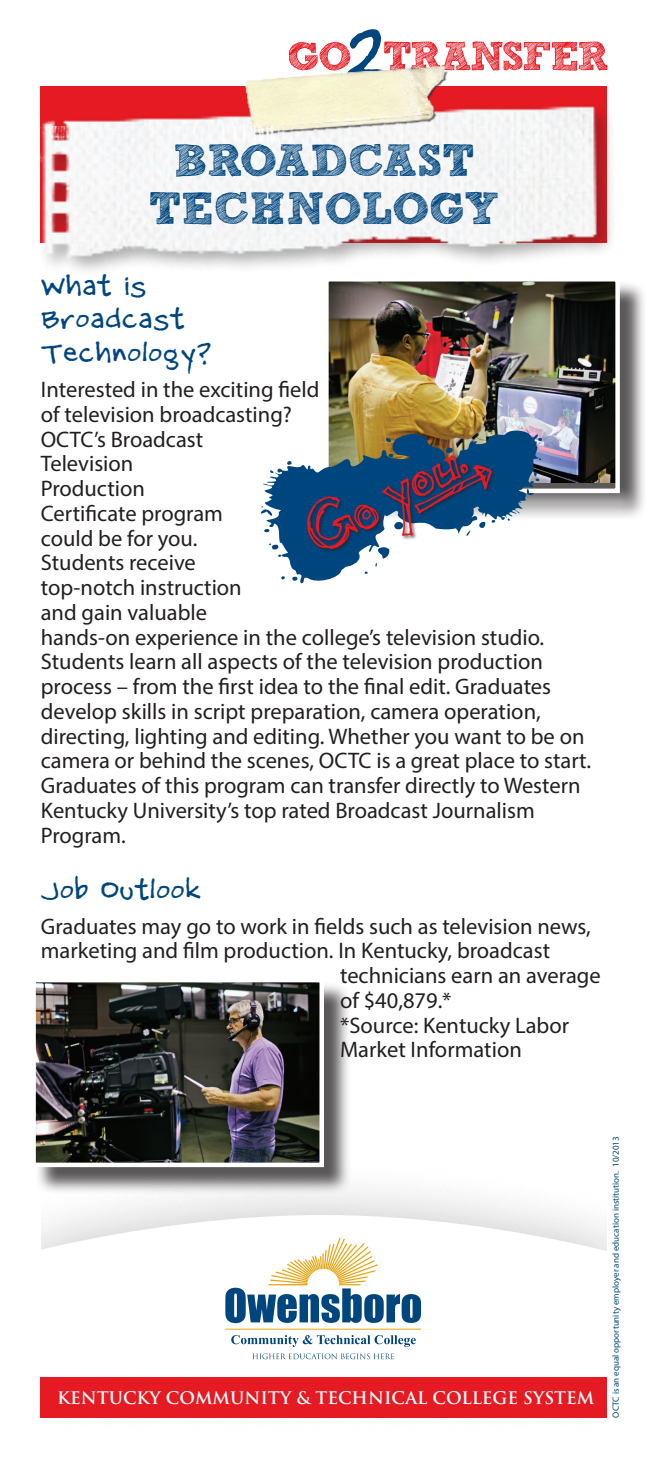
<style>
.page{position:relative;width:648px;height:1458px;background:#fff}
.page>*{position:absolute;margin:0;border:0;box-sizing:border-box;transform-origin:0 0}
.t1{font:45px/47.2px "Sketch Rockwell";color:#00467e;text-align:center}
.t2{font:29.25px/33.8px "Matt B";color:#00467e}
.t3{font:22.5px/24.8px "Myriad Pro";color:#231f20}
.t4{font:700 16.88px "Trajan Pro";color:#fff}
.t5{font:9px "Myriad Pro";color:#00467e}
</style>
<div class="page">
<div style="left:40px;top:87px;width:568px;height:156px;background:#e51a23"></div>
<img style="left:40px;top:93px;width:568px;height:177px">
<div style="left:0;top:1156px;width:648px;height:281px;background:#1a1c21;opacity:.25"></div>
<svg style="left:40px;top:1215px;width:568px;height:162px"></svg>
<div style="left:0;top:1134px;width:40px;height:324px;background:#fff"></div>
<div style="left:608px;top:1134px;width:40px;height:324px;background:#fff"></div>
<div style="left:40px;top:1377px;width:568px;height:41px;background:#e51a23"></div>
<svg style="left:289px;top:29px;width:318px;height:42px"></svg>
<img style="left:234px;top:55px;width:220px;height:82px">
<hr style="left:225px;top:1329px;width:196px;height:1px;background:#e7a512">
<svg style="left:252px;top:1353px;width:142px;height:6px"></svg>
<svg style="left:225px;top:1238px;width:196px;height:85px"></svg>
<svg style="left:231px;top:1335px;width:185px;height:12px"></svg>
<img style="left:41px;top:127px;width:302px;height:94px">
<div style="left:328px;top:280px;width:319px;height:241px;background:#231f20;opacity:.75"></div>
<img style="left:329px;top:282px;width:286px;height:201px">
<div style="left:324px;top:277px;width:296px;height:216px;border:4px solid #fff"></div>
<svg style="left:260px;top:428px;width:283px;height:156px"></svg>
<div style="left:305px;top:454px;width:192px;height:100px;background:#231f20;opacity:.66"></div>
<svg style="left:307px;top:455px;width:185px;height:94px"></svg>
<div style="left:35px;top:981px;width:317px;height:214px;background:#231f20;opacity:.75"></div>
<img style="left:36px;top:983px;width:283px;height:179px">
<div style="left:31px;top:978px;width:293px;height:189px;border:4px solid #fff"></div>
<h1 class="t1" style="left:149px;top:139px;width:352px">BROADCAST<br>TECHNOLOGY</h1>
<h2 class="t2" style="left:41px;top:272px;width:173px">What is<br>Broadcast<br>Technology?</h2>
<p class="t3" style="left:41px;top:377px;width:552px">Interested in the exciting field<br>of television broadcasting?<br>OCTC’s Broadcast<br>Television<br>Production<br>Certificate program<br>could be for you.<br>Students receive<br>top-notch instruction<br>and gain valuable<br>hands-on experience in the college’s television studio.<br>Students learn all aspects of the television production process – from the first idea to the final edit. Graduates develop skills in script preparation, camera operation, directing, lighting and editing. Whether you want to be on camera or behind the scenes, OCTC is a great place to start.<br>Graduates of this program can transfer directly to Western Kentucky University’s top rated Broadcast Journalism Program.</p>
<h2 class="t2" style="left:41px;top:876px;width:163px">Job Outlook</h2>
<p class="t3" style="left:41px;top:913px;width:552px">Graduates may go to work in fields such as television news,</p>
<p class="t3" style="left:41px;top:938px;width:511px">marketing and film production. In Kentucky, broadcast</p>
<p class="t3" style="left:340px;top:963px;width:262px">technicians earn an average</p>
<p class="t3" style="left:340px;top:988px;width:113px">of $40,879.*</p>
<p class="t3" style="left:340px;top:1012px;width:231px">*Source: Kentucky Labor</p>
<p class="t3" style="left:340px;top:1037px;width:183px">Market Information</p>
<p class="t4" style="left:57px;top:1387px;width:539px">KENTUCKY COMMUNITY &amp; TECHNICAL COLLEGE SYSTEM</p>
<p class="t5" style="left:610px;top:1418px;width:283px;rotate:-90deg">OCTC is an equal opportunity employer and education institution. 10/2013</p>
</div>
